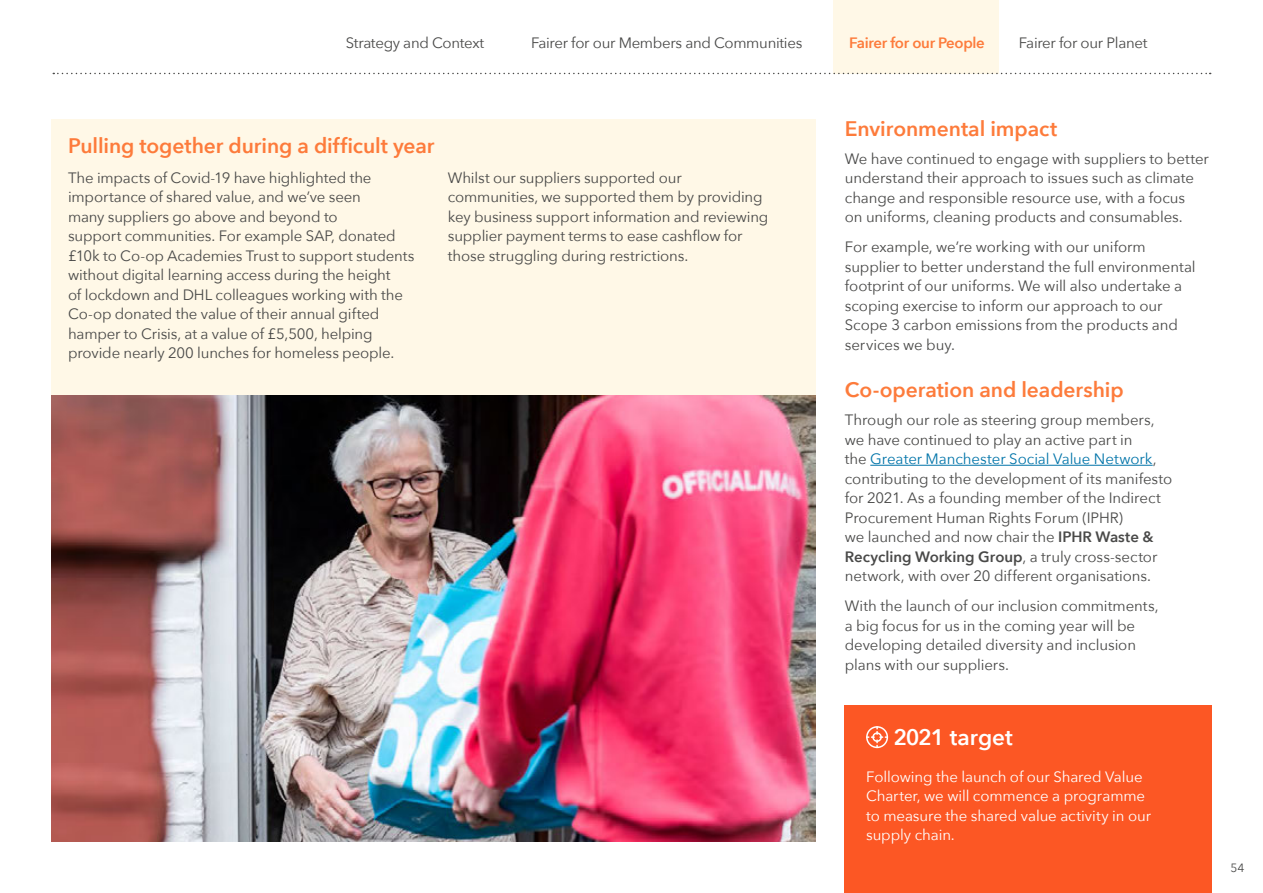
<style>
.page{position:relative;width:1263px;height:893px;background:#fff}
.page>*{position:absolute;margin:0;border:0;box-sizing:border-box;transform-origin:0 0}
.t1{font:600 22.5px "Avenir Next";letter-spacing:-.005em;color:#fff}
.t2{font:600 21px "Avenir Next";letter-spacing:-.005em;color:#fd7b3b}
.t3{font:15px/19.5px "Avenir Next";letter-spacing:-.01em;color:#494948}
.t4{font:15px/19.5px "Avenir Next";letter-spacing:-.005em;color:#fff}
.t5{font:600 15px "Avenir Next";letter-spacing:-.02em;color:#fd7b3b}
.t6{font:12px "Avenir Next";color:#494948}
.s1{color:#0074a9}
.s2{font-weight:600}
</style>
<div class="page">
<div style="left:833px;top:0;width:165px;height:73px;background:#fff8e7"></div>
<hr style="left:870px;top:465px;width:283px;height:1px;background:#0074a9">
<div style="left:845px;top:706px;width:367px;height:187px;background:#fc5724"></div>
<svg style="left:866px;top:726px;width:23px;height:23px"></svg>
<div style="left:51px;top:119px;width:764px;height:723px;background:#fff8e7"></div>
<img style="left:51px;top:395px;width:764px;height:447px">
<svg style="left:53px;top:73px;width:1158px;height:1px"></svg>
<p class="t3" style="left:346px;top:32px;width:140px">Strategy and Context</p>
<p class="t3" style="left:531px;top:32px;width:273px">Fairer for our Members and Communities</p>
<p class="t5" style="left:849px;top:30px;width:137px">Fairer for our People</p>
<p class="t3" style="left:1019px;top:32px;width:130px">Fairer for our Planet</p>
<h2 class="t2" style="left:68px;top:127px;width:368px">Pulling together during a difficult year</h2>
<p class="t3" style="left:68px;top:167px;width:348px">The impacts of Covid-19 have highlighted the importance of shared value, and we’ve seen<br>many suppliers go above and beyond to<br>support communities. For example SAP, donated £10k to Co-op Academies Trust to support students without digital learning access during the height<br>of lockdown and DHL colleagues working with the Co-op donated the value of their annual gifted hamper to Crisis, at a value of £5,500, helping provide nearly 200 lunches for homeless people.</p>
<p class="t3" style="left:448px;top:167px;width:322px">Whilst our suppliers supported our communities, we supported them by providing key business support information and reviewing supplier payment terms to ease cashflow for those struggling during restrictions.</p>
<h2 class="t2" style="left:845px;top:110px;width:214px">Environmental impact</h2>
<p class="t3" style="left:845px;top:148px;width:366px">We have continued to engage with suppliers to better understand their approach to issues such as climate change and responsible resource use, with a focus<br>on uniforms, cleaning products and consumables.</p>
<p class="t3" style="left:845px;top:237px;width:352px">For example, we’re working with our uniform supplier to better understand the full environmental footprint of our uniforms. We will also undertake a scoping exercise to inform our approach to our Scope 3 carbon emissions from the products and services we buy.</p>
<h2 class="t2" style="left:845px;top:372px;width:280px">Co-operation and leadership</h2>
<p class="t3" style="left:845px;top:409px;width:329px">Through our role as steering group members, we have continued to play an active part in<br>the <span class="s1">Greater Manchester Social Value Network</span>, contributing to the development of its manifesto for 2021. As a founding member of the Indirect Procurement Human Rights Forum (IPHR)<br>we launched and now chair the <span class="s2">IPHR Waste &amp; Recycling Working Group</span>, a truly cross-sector network, with over 20 different organisations.</p>
<p class="t3" style="left:845px;top:596px;width:315px">With the launch of our inclusion commitments, a big focus for us in the coming year will be developing detailed diversity and inclusion plans with our suppliers.</p>
<h1 class="t1" style="left:893px;top:718px;width:121px">2021 target</h1>
<p class="t4" style="left:866px;top:766px;width:286px">Following the launch of our Shared Value Charter, we will commence a programme to measure the shared value activity in our supply chain.</p>
<p class="t6" style="left:1230px;top:857px;width:15px">54</p>
</div>
